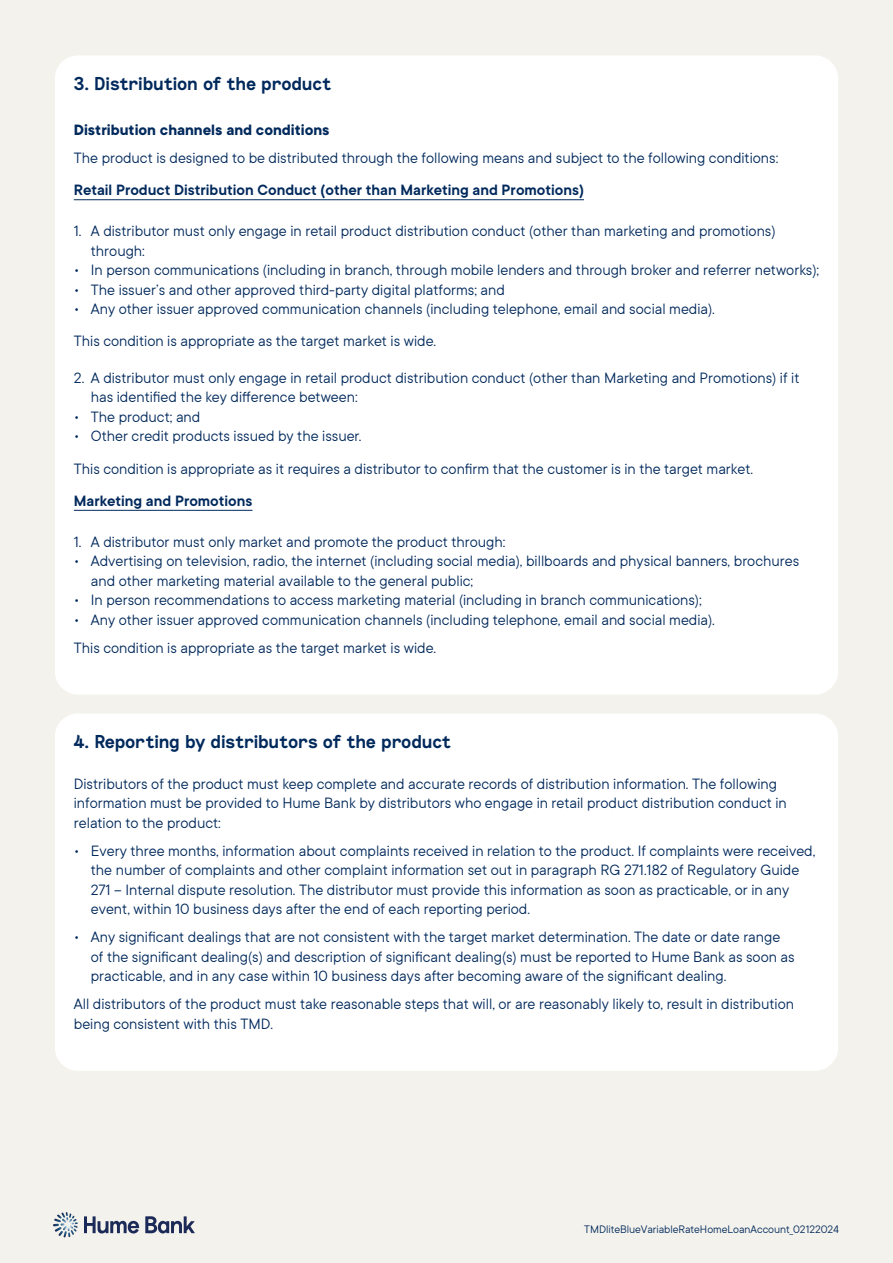
<style>
.page{position:relative;width:893px;height:1263px;background:#f4f2ec}
.page>*{position:absolute;margin:0;border:0;box-sizing:border-box;transform-origin:0 0}
.t1{font:500 19.5px "Zoom Pro Compact";letter-spacing:.025em;color:#00295c}
.Numbered_paragraph{font:16.5px/19.5px "TT Commons Classic";color:#00295c}
.H3_-_Underlined{font:600 16.5px "TT Commons Classic";color:#00295c}
.t2{font:700 16.5px "TT Commons Classic";color:#00295c}
.t3{font:12px "TT Commons Classic";color:#00295c}
</style>
<div class="page">
<svg style="left:53px;top:1212px;width:25px;height:25px"></svg>
<svg style="left:84px;top:1216px;width:55px;height:17px"></svg>
<svg style="left:145px;top:1216px;width:50px;height:17px"></svg>
<div style="left:74px;top:74px;width:745px;height:614px;background:#fff"></div>
<div style="left:55px;top:55px;width:783px;height:640px;border:21px solid #fff;border-radius:13px"></div>
<hr style="left:74px;top:199px;width:510px;height:1px;background:#00295c">
<hr style="left:74px;top:510px;width:178px;height:1px;background:#00295c">
<div style="left:74px;top:720px;width:745px;height:344px;background:#fff"></div>
<div style="left:55px;top:713px;width:783px;height:358px;border:21px solid #fff;border-radius:13px"></div>
<h2 class="t1" style="left:74px;top:72px;width:259px">3. Distribution of the product</h2>
<h5 class="t2" style="left:74px;top:119px;width:257px">Distribution channels and conditions</h5>
<p class="Numbered_paragraph" style="left:74px;top:148px;width:706px">The product is designed to be distributed through the following means and subject to the following conditions:</p>
<p class="H3_-_Underlined" style="left:74px;top:180px;width:512px">Retail Product Distribution Conduct (other than Marketing and Promotions)</p>
<p class="Numbered_paragraph" style="left:91px;top:221px;width:686px;text-indent:-17px">1. A distributor must only engage in retail product distribution conduct (other than marketing and promotions) through:</p>
<p class="Numbered_paragraph" style="left:74px;top:260px;width:747px">• In person communications (including in branch, through mobile lenders and through broker and referrer networks);</p>
<p class="Numbered_paragraph" style="left:74px;top:279px;width:432px">• The issuer’s and other approved third-party digital platforms; and</p>
<p class="Numbered_paragraph" style="left:74px;top:299px;width:643px">• Any other issuer approved communication channels (including telephone, email and social media).</p>
<p class="Numbered_paragraph" style="left:74px;top:331px;width:364px">This condition is appropriate as the target market is wide.</p>
<p class="Numbered_paragraph" style="left:91px;top:367px;width:710px;text-indent:-17px">2. A distributor must only engage in retail product distribution conduct (other than Marketing and Promotions) if it has identified the key difference between:</p>
<p class="Numbered_paragraph" style="left:74px;top:406px;width:128px">• The product; and</p>
<p class="Numbered_paragraph" style="left:74px;top:426px;width:289px">• Other credit products issued by the issuer.</p>
<p class="Numbered_paragraph" style="left:74px;top:458px;width:681px">This condition is appropriate as it requires a distributor to confirm that the customer is in the target market.</p>
<p class="H3_-_Underlined" style="left:74px;top:490px;width:180px">Marketing and Promotions</p>
<p class="Numbered_paragraph" style="left:74px;top:531px;width:433px">1. A distributor must only market and promote the product through:</p>
<p class="Numbered_paragraph" style="left:91px;top:551px;width:710px;text-indent:-17px">• Advertising on television, radio, the internet (including social media), billboards and physical banners, brochures and other marketing material available to the general public;</p>
<p class="Numbered_paragraph" style="left:74px;top:590px;width:629px">• In person recommendations to access marketing material (including in branch communications);</p>
<p class="Numbered_paragraph" style="left:74px;top:609px;width:643px">• Any other issuer approved communication channels (including telephone, email and social media).</p>
<p class="Numbered_paragraph" style="left:74px;top:637px;width:364px">This condition is appropriate as the target market is wide.</p>
<h2 class="t1" style="left:74px;top:730px;width:378px">4. Reporting by distributors of the product</h2>
<p class="Numbered_paragraph" style="left:74px;top:773px;width:714px">Distributors of the product must keep complete and accurate records of distribution information. The following information must be provided to Hume Bank by distributors who engage in retail product distribution conduct in relation to the product:</p>
<p class="Numbered_paragraph" style="left:91px;top:840px;width:726px;text-indent:-17px">• Every three months, information about complaints received in relation to the product. If complaints were received, the number of complaints and other complaint information set out in paragraph RG 271.182 of Regulatory Guide 271 – Internal dispute resolution. The distributor must provide this information as soon as practicable, or in any event, within 10 business days after the end of each reporting period.</p>
<p class="Numbered_paragraph" style="left:91px;top:927px;width:705px;text-indent:-17px">• Any significant dealings that are not consistent with the target market determination. The date or date range of the significant dealing(s) and description of significant dealing(s) must be reported to Hume Bank as soon as practicable, and in any case within 10 business days after becoming aware of the significant dealing.</p>
<p class="Numbered_paragraph" style="left:74px;top:994px;width:722px">All distributors of the product must take reasonable steps that will, or are reasonably likely to, result in distribution being consistent with this TMD.</p>
<p class="t3" style="left:584px;top:1221px;width:256px">TMDliteBlueVariableRateHomeLoanAccount_02122024</p>
</div>
